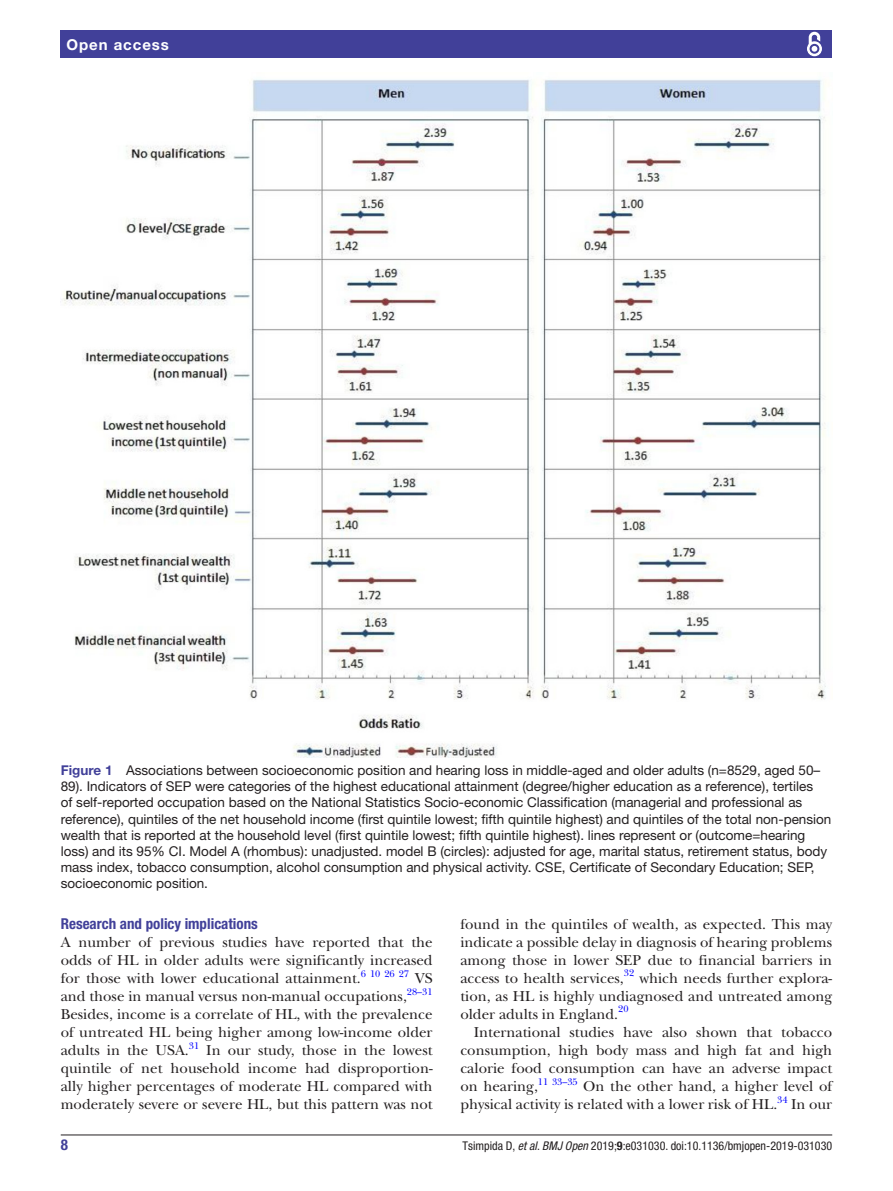
<style>
.page{position:relative;width:893px;height:1191px;background:#fff}
.page>*{position:absolute;margin:0;border:0;box-sizing:border-box;transform-origin:0 0}
.t1{font:15px/18px "New Baskerville";color:#231f20;text-align:justify}
.t2{font:700 condensed 15px "Helvetica Neue LT Std";color:#414099}
.t3{font:700 15px "Helvetica Neue LT Std";letter-spacing:.065em;color:#fff}
.t4{font:13.5px/16.2px "Helvetica Neue LT Std";color:#231f20}
.t5{font:condensed 12px "Helvetica Neue LT Std";color:#231f20}
.t6{font:9.9px "New Baskerville";color:#00f}
.s1{font-weight:700;color:#414099}
.s2{font-style:italic}
.s3{font-weight:700}
</style>
<div class="page">
<hr style="left:61px;top:1134px;width:771px;height:1px;background:#231f20">
<div style="left:61px;top:31px;width:771px;height:27px;background:#414099"></div>
<svg style="left:807px;top:31px;width:15px;height:26px"></svg>
<img style="left:62px;top:79px;width:764px;height:678px">
<p class="t3" style="left:66px;top:35px;width:104px">Open access</p>
<p class="t4" style="left:61px;top:762px;width:772px"><span class="s1">Figure 1</span> Associations between socioeconomic position and hearing loss in middle-aged and older adults (n=8529, aged 50– 89). Indicators of SEP were categories of the highest educational attainment (degree/higher education as a reference), tertiles<br>of self-reported occupation based on the National Statistics Socio-economic Classification (managerial and professional as reference), quintiles of the net household income (first quintile lowest; fifth quintile highest) and quintiles of the total non-pension wealth that is reported at the household level (first quintile lowest; fifth quintile highest). lines represent or (outcome=hearing loss) and its 95% CI. Model A (rhombus): unadjusted. model B (circles): adjusted for age, marital status, retirement status, body mass index, tobacco consumption, alcohol consumption and physical activity. CSE, Certificate of Secondary Education; SEP, socioeconomic position.</p>
<p class="t2" style="left:61px;top:915px;width:199px">Research and policy implications</p>
<p class="t1" style="left:61px;top:933px;width:373px">A number of previous studies have reported that the odds of HL in older adults were significantly increased for those with lower educational attainment.</p>
<p class="t1" style="left:460px;top:915px;width:373px">found in the quintiles of wealth, as expected. This may indicate a possible delay in diagnosis of hearing problems among those in lower SEP due to financial barriers in access to health services,<sup>32</sup> which needs further explora&shy;tion, as HL is highly undiagnosed and untreated among older adults in England.</p>
<p class="t6" style="left:361px;top:967px;width:50px">6 10 26 27</p>
<p class="t1" style="left:415px;top:969px;width:19px">VS</p>
<p class="t1" style="left:61px;top:987px;width:348px">and those in manual versus non-manual occupations,</p>
<p class="t6" style="left:407px;top:985px;width:27px">28–31</p>
<p class="t1" style="left:61px;top:1005px;width:373px">Besides, income is a correlate of HL, with the prevalence of untreated HL being higher among low-income older adults in the USA.</p>
<p class="t6" style="left:618px;top:1003px;width:12px">20</p>
<p class="t1" style="left:460px;top:1023px;width:373px;text-indent:14px">International studies have also shown that tobacco consumption, high body mass and high fat and high calorie food consumption can have an adverse impact on hearing,<sup>11</sup> <sup>33–35</sup> On the other hand, a higher level of physical activity is related with a lower risk of HL.</p>
<p class="t6" style="left:189px;top:1039px;width:12px">31</p>
<p class="t1" style="left:61px;top:1041px;width:373px;text-indent:146px">In our study, those in the lowest quintile of net household income had disproportion&shy;ally higher percentages of moderate HL compared with moderately severe or severe HL, but this pattern was not</p>
<p class="t6" style="left:777px;top:1093px;width:12px">34</p>
<p class="t1" style="left:791px;top:1095px;width:43px">In our</p>
<p class="t2" style="left:61px;top:1135px;width:9px">8</p>
<p class="t5" style="left:463px;top:1138px;width:371px">Tsimpida D, <span class="s2">et al</span>. <span class="s2">BMJ Open</span> 2019;<span class="s3">9</span>:e031030. doi:10.1136/bmjopen-2019-031030</p>
</div>
